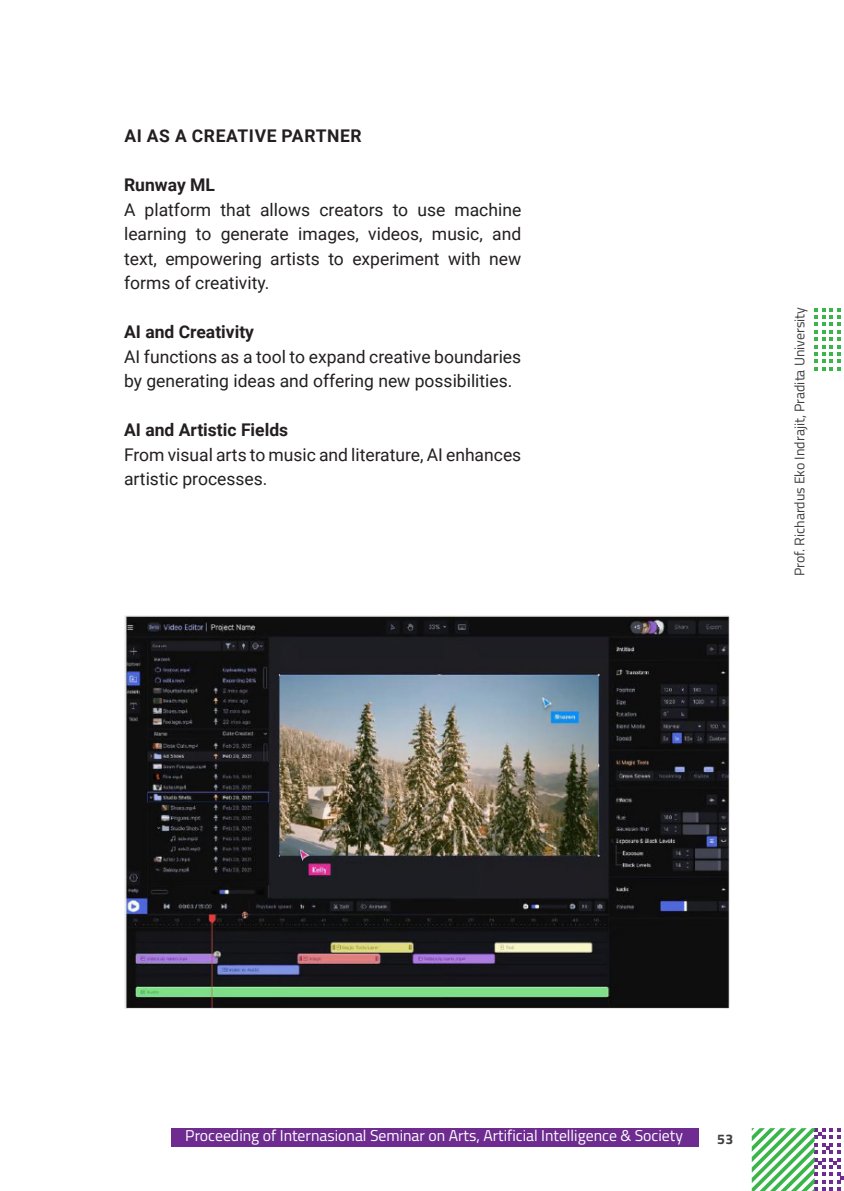
<style>
.page{position:relative;width:844px;height:1191px;background:#fff}
.page>*{position:absolute;margin:0;border:0;box-sizing:border-box;transform-origin:0 0}
.t1{font:17.5px/24.5px "Roboto";color:#231f20}
.t2{font:700 17.5px "Roboto";color:#231f20}
.t3{font:700 17.5px "Roboto";letter-spacing:.035em;color:#231f20}
.t4{font:15.75px "Titillium Web";color:#fff}
.t5{font:14px "Titillium Web";color:#3e3e3f}
.t6{font:700 14px "Titillium Web";color:#3e3e3f}
</style>
<div class="page">
<svg style="left:814px;top:308px;width:26px;height:63px"></svg>
<div style="left:172px;top:1128px;width:526px;height:18px;background:#6e2c91"></div>
<svg style="left:751px;top:1128px;width:92px;height:63px"></svg>
<img style="left:124px;top:615px;width:605px;height:393px">
<p class="t3" style="left:124px;top:126px;width:239px">AI AS A CREATIVE PARTNER</p>
<p class="t2" style="left:124px;top:175px;width:92px">Runway ML</p>
<p class="t1" style="left:124px;top:197px;width:398px;text-align:justify">A platform that allows creators to use machine learning to generate images, videos, music, and text, empowering artists to experiment with new forms of creativity.</p>
<p class="t2" style="left:124px;top:322px;width:131px">AI and Creativity</p>
<p class="t1" style="left:124px;top:344px;width:398px">AI functions as a tool to expand creative boundaries by generating ideas and offering new possibilities.</p>
<p class="t2" style="left:124px;top:420px;width:165px">AI and Artistic Fields</p>
<p class="t1" style="left:124px;top:442px;width:398px">From visual arts to music and literature, AI enhances artistic processes.</p>
<p class="t5" style="left:788px;top:576px;width:271px;rotate:-90deg">Prof. Richardus Eko Indrajit, Pradita University</p>
<p class="t4" style="left:185px;top:1123px;width:499px">Proceeding of Internasional Seminar on Arts, Artificial Intelligence &amp; Society</p>
<p class="t6" style="left:717px;top:1128px;width:18px">53</p>
</div>
